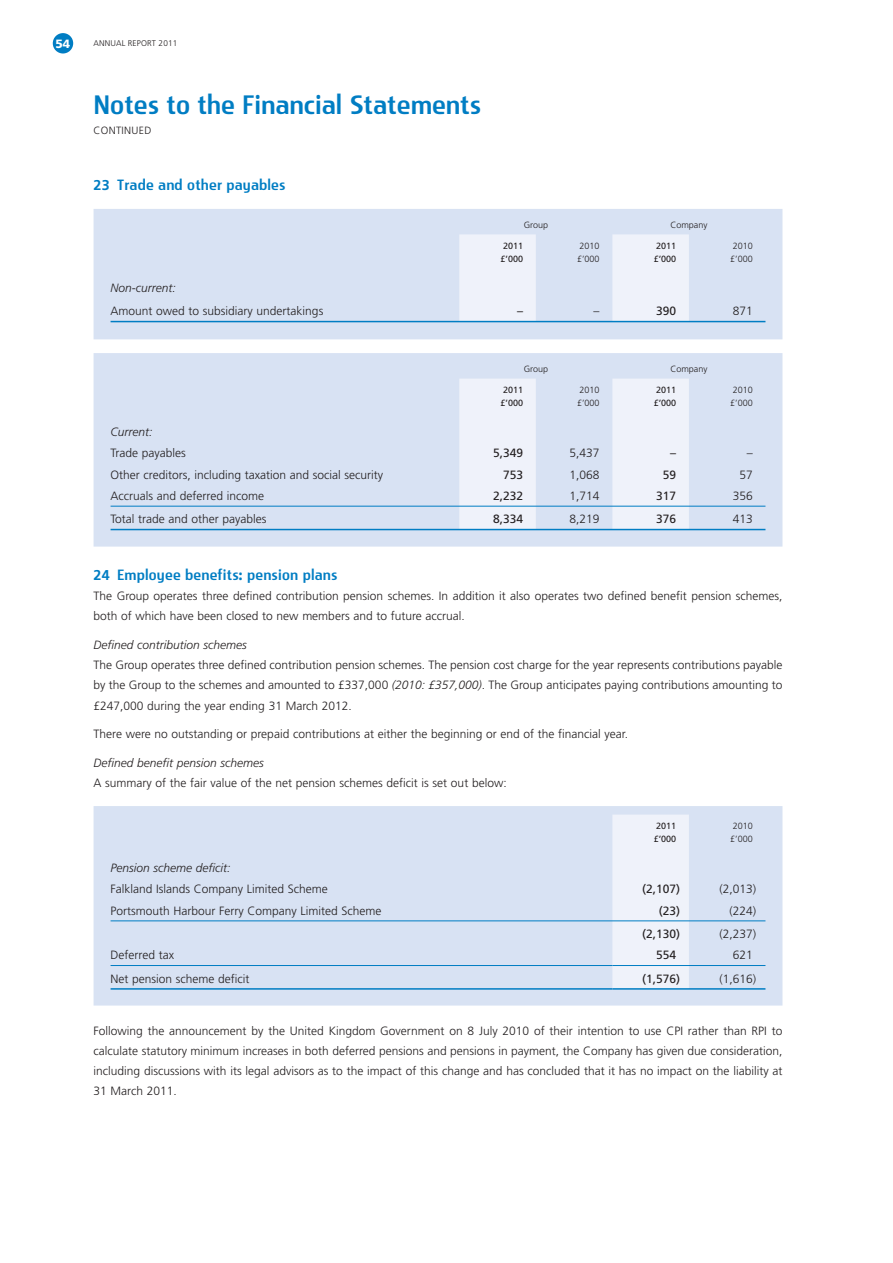
<style>
.page{position:relative;width:893px;height:1263px;background:#fff}
.page>*{position:absolute;margin:0;border:0;box-sizing:border-box;transform-origin:0 0}
.t1{font:25.5px "Storm Sans";color:#007dc3}
.t2{font:14.25px "Storm Sans";letter-spacing:.015em;color:#007dc3}
.t3{font:300 12px/20.2px "Frutiger";color:#231f20;text-align:justify}
.t4{font:italic 300 12px "Frutiger";color:#231f20}
.t5{font:12px "Frutiger";color:#231f20}
.t6{font:900 12px "Frutiger";color:#fff}
.t7{font:300 10.5px "Frutiger";letter-spacing:.03em;color:#231f20}
.t8{font:300 9px/13.5px "Frutiger";color:#231f20}
.t9{font:9px/13.5px "Frutiger";color:#231f20}
.t10{font:300 8.25px "Frutiger";letter-spacing:.015em;color:#231f20}
.s1{font-family:"Frutiger";font-weight:700}
.s2{font-style:italic}
</style>
<div class="page">
<div style="left:53px;top:33px;width:20px;height:21px;background:#007dc3;border-radius:50%"></div>
<div style="left:94px;top:209px;width:688px;height:130px;background:#d8e2f3"></div>
<div style="left:94px;top:353px;width:688px;height:194px;background:#d8e2f3"></div>
<div style="left:94px;top:806px;width:688px;height:200px;background:#d8e2f3"></div>
<svg style="left:459px;top:234px;width:230px;height:87px"></svg>
<hr style="left:111px;top:321px;width:654px;height:1px;background:#007dc3">
<svg style="left:459px;top:379px;width:230px;height:150px"></svg>
<hr style="left:111px;top:529px;width:654px;height:1px;background:#007dc3">
<hr style="left:111px;top:506px;width:654px;height:1px;background:#007dc3">
<div style="left:612px;top:815px;width:77px;height:173px;background:#eff2fa"></div>
<hr style="left:111px;top:988px;width:501px;height:2px;background:#007dc3">
<hr style="left:111px;top:965px;width:501px;height:1px;background:#007dc3">
<hr style="left:612px;top:988px;width:153px;height:2px;background:#007dc3">
<hr style="left:612px;top:965px;width:153px;height:1px;background:#007dc3">
<hr style="left:111px;top:921px;width:654px;height:1px;background:#007dc3">
<p class="t6" style="left:55px;top:39px;width:16px">54</p>
<p class="t10" style="left:94px;top:40px;width:85px">ANNUAL REPORT 2011</p>
<h1 class="t1" style="left:94px;top:93px;width:389px">Notes to the Financial Statements</h1>
<p class="t7" style="left:94px;top:126px;width:59px">CONTINUED</p>
<p class="t2" style="left:94px;top:178px;width:193px"><span class="s1">23</span> Trade and other payables</p>
<p class="t8" style="left:524px;top:219px;width:26px">Group</p>
<p class="t8" style="left:670px;top:219px;width:39px">Company</p>
<p class="t9" style="left:500px;top:239px;width:24px">2011 £’000</p>
<p class="t8" style="left:577px;top:239px;width:24px">2010 £’000</p>
<p class="t9" style="left:654px;top:239px;width:24px">2011 £’000</p>
<p class="t8" style="left:730px;top:239px;width:24px">2010 £’000</p>
<p class="t4" style="left:111px;top:283px;width:67px">Non-current:</p>
<p class="t3" style="left:111px;top:302px;width:214px">Amount owed to subsidiary undertakings</p>
<p class="t5" style="left:517px;top:306px;width:7px">–</p>
<p class="t3" style="left:594px;top:302px;width:7px">–</p>
<p class="t5" style="left:656px;top:306px;width:22px">390</p>
<p class="t3" style="left:733px;top:302px;width:22px">871</p>
<p class="t8" style="left:524px;top:363px;width:26px">Group</p>
<p class="t8" style="left:670px;top:363px;width:39px">Company</p>
<p class="t9" style="left:500px;top:384px;width:24px">2011 £’000</p>
<p class="t8" style="left:577px;top:384px;width:24px">2010 £’000</p>
<p class="t9" style="left:654px;top:384px;width:24px">2011 £’000</p>
<p class="t8" style="left:730px;top:384px;width:24px">2010 £’000</p>
<p class="t4" style="left:111px;top:427px;width:43px">Current:</p>
<p class="t3" style="left:111px;top:444px;width:77px">Trade payables</p>
<p class="t5" style="left:493px;top:448px;width:32px">5,349</p>
<p class="t3" style="left:570px;top:444px;width:32px">5,437</p>
<p class="t5" style="left:670px;top:448px;width:7px">–</p>
<p class="t3" style="left:747px;top:444px;width:7px">–</p>
<p class="t3" style="left:111px;top:465px;width:274px">Other creditors, including taxation and social security</p>
<p class="t5" style="left:503px;top:470px;width:22px">753</p>
<p class="t3" style="left:570px;top:465px;width:32px">1,068</p>
<p class="t5" style="left:663px;top:470px;width:15px">59</p>
<p class="t3" style="left:739px;top:465px;width:15px">57</p>
<p class="t3" style="left:111px;top:486px;width:155px">Accruals and deferred income</p>
<p class="t5" style="left:493px;top:491px;width:32px">2,232</p>
<p class="t3" style="left:570px;top:486px;width:32px">1,714</p>
<p class="t5" style="left:656px;top:491px;width:22px">317</p>
<p class="t3" style="left:733px;top:486px;width:22px">356</p>
<p class="t3" style="left:111px;top:510px;width:158px">Total trade and other payables</p>
<p class="t5" style="left:493px;top:514px;width:32px">8,334</p>
<p class="t3" style="left:570px;top:510px;width:32px">8,219</p>
<p class="t5" style="left:656px;top:514px;width:22px">376</p>
<p class="t3" style="left:733px;top:510px;width:22px">413</p>
<p class="t2" style="left:94px;top:568px;width:245px"><span class="s1">24</span> Employee benefits: pension plans</p>
<p class="t3" style="left:94px;top:586px;width:690px">The Group operates three defined contribution pension schemes. In addition it also operates two defined benefit pension schemes, both of which have been closed to new members and to future accrual.</p>
<p class="t4" style="left:94px;top:640px;width:155px">Defined contribution schemes</p>
<p class="t3" style="left:94px;top:656px;width:690px">The Group operates three defined contribution pension schemes. The pension cost charge for the year represents contributions payable by the Group to the schemes and amounted to £337,000 <span class="s2">(2010: £357,000)</span>. The Group anticipates paying contributions amounting to £247,000 during the year ending 31 March 2012.</p>
<p class="t3" style="left:94px;top:725px;width:536px">There were no outstanding or prepaid contributions at either the beginning or end of the financial year.</p>
<p class="t4" style="left:94px;top:758px;width:172px">Defined benefit pension schemes</p>
<p class="t3" style="left:94px;top:774px;width:415px">A summary of the fair value of the net pension schemes deficit is set out below:</p>
<p class="t9" style="left:654px;top:820px;width:24px">2011 £’000</p>
<p class="t8" style="left:730px;top:820px;width:24px">2010 £’000</p>
<p class="t4" style="left:111px;top:863px;width:122px">Pension scheme deficit:</p>
<p class="t3" style="left:111px;top:880px;width:219px">Falkland Islands Company Limited Scheme</p>
<p class="t5" style="left:642px;top:884px;width:40px">(2,107)</p>
<p class="t3" style="left:719px;top:880px;width:38px">(2,013)</p>
<p class="t3" style="left:111px;top:901px;width:273px">Portsmouth Harbour Ferry Company Limited Scheme</p>
<p class="t5" style="left:659px;top:906px;width:23px">(23)</p>
<p class="t3" style="left:729px;top:901px;width:28px">(224)</p>
<p class="t5" style="left:642px;top:929px;width:40px">(2,130)</p>
<p class="t3" style="left:719px;top:925px;width:38px">(2,237)</p>
<p class="t3" style="left:111px;top:946px;width:65px">Deferred tax</p>
<p class="t5" style="left:656px;top:950px;width:22px">554</p>
<p class="t3" style="left:733px;top:946px;width:22px">621</p>
<p class="t3" style="left:111px;top:969px;width:141px">Net pension scheme deficit</p>
<p class="t5" style="left:642px;top:974px;width:40px">(1,576)</p>
<p class="t3" style="left:719px;top:969px;width:38px">(1,616)</p>
<p class="t3" style="left:94px;top:1021px;width:690px">Following the announcement by the United Kingdom Government on 8 July 2010 of their intention to use CPI rather than RPI to calculate statutory minimum increases in both deferred pensions and pensions in payment, the Company has given due consideration, including discussions with its legal advisors as to the impact of this change and has concluded that it has no impact on the liability at 31 March 2011.</p>
</div>
